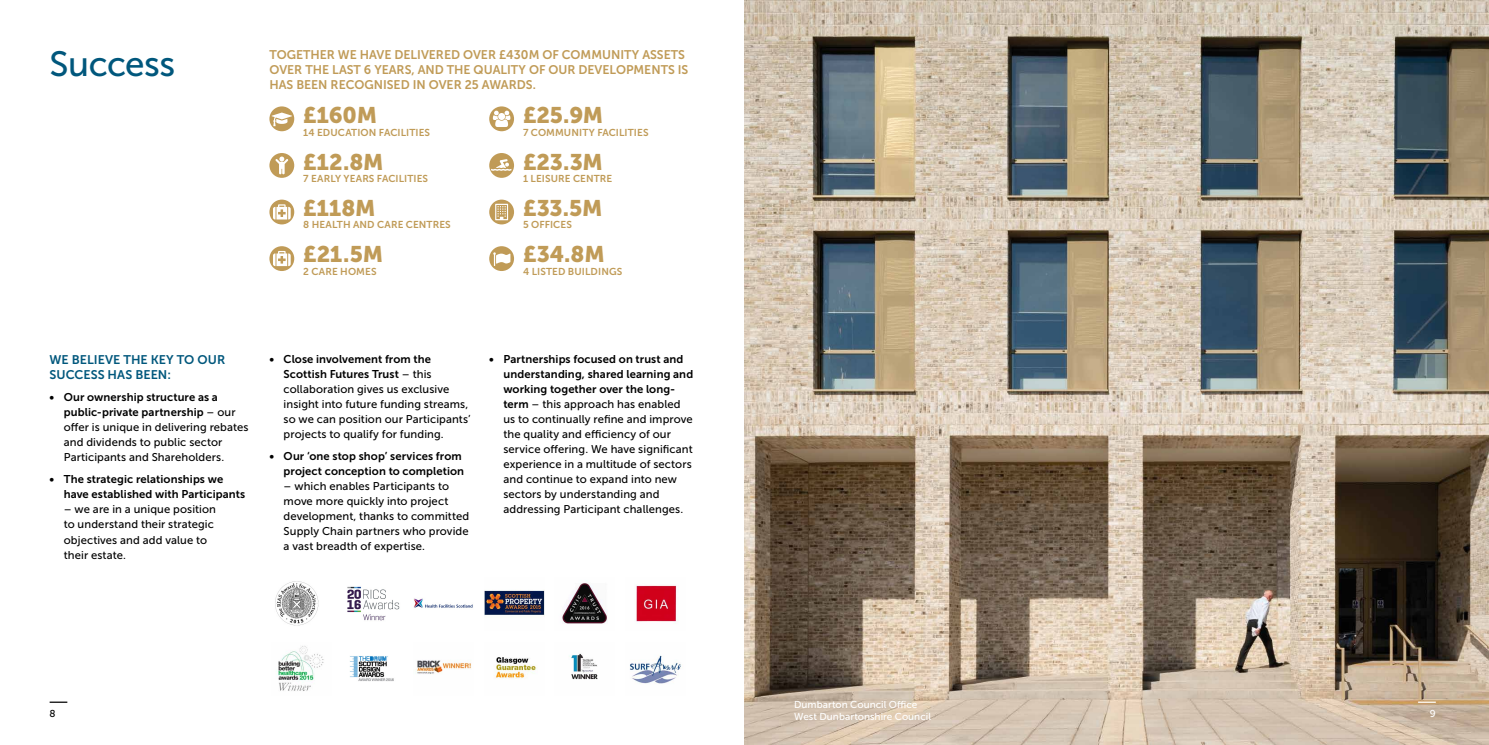
<style>
.page{position:relative;width:1489px;height:745px;background:#fff}
.page>*{position:absolute;margin:0;border:0;box-sizing:border-box;transform-origin:0 0}
.t1{font:35px "Museo Sans 500";letter-spacing:-.015em;color:#00577c}
.t2{font:22.5px "Museo Sans 900";letter-spacing:-.01em;color:#c09b57}
.t3{font:12.5px/15px "Museo Sans 700";color:#c09b57}
.t4{font:12.5px/15px "Museo Sans 700";color:#00577c}
.t5{font:11.25px/15px "Museo Sans 500";letter-spacing:.01em;color:#000}
.t6{font:11.25px/15px "Museo Sans 700";letter-spacing:.005em;color:#000}
.t7{font:10px "Museo Sans 700";letter-spacing:.01em;color:#c09b57}
.t8{font:10px/12.5px "Museo Sans 500";letter-spacing:.005em;color:#fff}
.t9{font:10px "Museo Sans 500";color:#000}
.s1{font-family:"Museo Sans 500"}
.s2{font-family:"Museo Sans 700"}
</style>
<div class="page">
<svg style="left:50px;top:701px;width:17px;height:1px"></svg>
<img style="left:744px;top:0;width:744px;height:744px">
<img style="left:275px;top:581px;width:44px;height:45px">
<img style="left:278px;top:646px;width:46px;height:45px">
<img style="left:347px;top:586px;width:53px;height:35px">
<img style="left:350px;top:656px;width:44px;height:25px">
<img style="left:414px;top:598px;width:59px;height:10px">
<img style="left:417px;top:660px;width:55px;height:14px">
<img style="left:484px;top:590px;width:60px;height:25px">
<img style="left:495px;top:657px;width:42px;height:22px">
<img style="left:562px;top:580px;width:46px;height:44px">
<img style="left:569px;top:653px;width:29px;height:27px">
<img style="left:636px;top:585px;width:41px;height:37px">
<img style="left:630px;top:655px;width:51px;height:29px">
<svg style="left:269px;top:106px;width:25px;height:25px"></svg>
<svg style="left:269px;top:153px;width:25px;height:25px"></svg>
<svg style="left:269px;top:199px;width:25px;height:25px"></svg>
<svg style="left:269px;top:246px;width:25px;height:25px"></svg>
<svg style="left:489px;top:106px;width:25px;height:25px"></svg>
<svg style="left:489px;top:153px;width:25px;height:25px"></svg>
<svg style="left:489px;top:199px;width:25px;height:25px"></svg>
<svg style="left:489px;top:246px;width:25px;height:25px"></svg>
<svg style="left:1417px;top:701px;width:18px;height:1px"></svg>
<h1 class="t1" style="left:50px;top:45px;width:127px">Success</h1>
<p class="t3" style="left:269px;top:47px;width:420px">Together we have delivered over £430m of comm unity assets over the last 6 years, and the quality of our developm ents is has been recognised in over 25 awards.</p>
<h2 class="t2" style="left:303px;top:103px;width:75px">£160M</h2>
<p class="t7" style="left:303px;top:127px;width:128px">14 Education facilities</p>
<h2 class="t2" style="left:303px;top:149px;width:82px">£12.8M</h2>
<p class="t7" style="left:303px;top:173px;width:126px">7 early years facilities</p>
<h2 class="t2" style="left:303px;top:195px;width:74px">£118M</h2>
<p class="t7" style="left:303px;top:219px;width:149px">8 health and care centres</p>
<h2 class="t2" style="left:303px;top:241px;width:81px">£21.5M</h2>
<p class="t7" style="left:303px;top:265px;width:75px">2 care homes</p>
<h2 class="t2" style="left:523px;top:103px;width:82px">£25.9M</h2>
<p class="t7" style="left:523px;top:127px;width:127px">7 comm unity facilities</p>
<h2 class="t2" style="left:523px;top:149px;width:81px">£23.3M</h2>
<p class="t7" style="left:523px;top:173px;width:91px">1 leisure centre</p>
<h2 class="t2" style="left:523px;top:195px;width:81px">£33.5M</h2>
<p class="t7" style="left:523px;top:219px;width:50px">5 Offices</p>
<h2 class="t2" style="left:523px;top:241px;width:83px">£34.8M</h2>
<p class="t7" style="left:523px;top:265px;width:101px">4 listed buildings</p>
<p class="t4" style="left:50px;top:352px;width:177px">We believe the key to our success Has been:</p>
<p class="t6" style="left:64px;top:389px;width:173px;text-indent:-14px">• Our ownership structure as a public-private partnership <span class="s1">– our</span></p>
<p class="t5" style="left:64px;top:419px;width:186px">offer is unique in delivering rebates and dividends to public sector<br>Participants and Shareholders.</p>
<p class="t6" style="left:64px;top:471px;width:183px;text-indent:-14px">• The strategic relationships we have established with Participants</p>
<p class="t5" style="left:64px;top:502px;width:154px">– we are in a unique position to understand their strategic objectives and add value to their estate.</p>
<p class="t6" style="left:269px;top:351px;width:164px;text-align:right">• Close involvement from the<br>Scottish Futures Trust <span class="s1">– this</span></p>
<p class="t5" style="left:283px;top:381px;width:188px">collaboration gives us exclusive insight into future funding streams, so we can position our Participants’ projects to qualify for funding.</p>
<p class="t6" style="left:269px;top:448px;width:196px;text-align:right">• Our ‘one stop shop’ services from project conception to completion</p>
<p class="t5" style="left:283px;top:478px;width:187px">– which enables Participants to move more quickly into project development, thanks to committed<br>Supply Chain partners who provide a vast breadth of expertise.</p>
<p class="t6" style="left:503px;top:351px;width:191px;text-indent:-14px">• Partnerships focused on trust and understanding, shared learning and working together over the long-</p>
<p class="t5" style="left:503px;top:396px;width:191px"><span class="s2">term</span> – this approach has enabled us to continually refine and improve the quality and efficiency of our service offering. We have significant experience in a multitude of sectors and continue to expand into new sectors by understanding and addressing Participant challenges.</p>
<p class="t9" style="left:50px;top:707px;width:8px">8</p>
<p class="t8" style="left:794px;top:697px;width:138px">Dumbarton Council Office<br>West Dunbartonshire Council</p>
<p class="t8" style="left:1429px;top:707px;width:7px">9</p>
</div>
